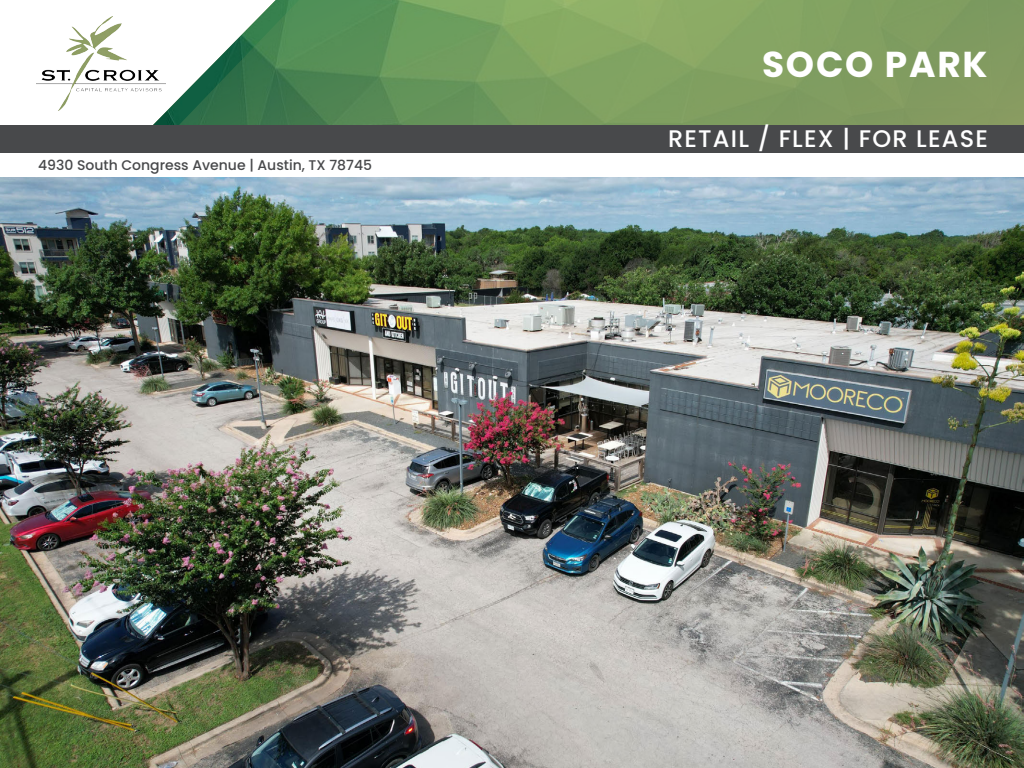
<style>
.page{position:relative;width:1024px;height:768px;background:#fff}
.page>*{position:absolute;margin:0;border:0;box-sizing:border-box;transform-origin:0 0}
.t1{font:700 36px "Poppins";letter-spacing:.05em;color:#fff}
.t2{font:500 24px "Poppins";letter-spacing:.05em;color:#fff}
.t3{font:500 14px "Poppins";color:#48494b}
</style>
<div class="page">
<img style="left:0;top:177px;width:1024px;height:591px">
<svg style="left:179px;top:0;width:845px;height:125px;background:#799e65"></svg>
<div style="left:0;top:125px;width:1024px;height:28px;background:#48494b"></div>
<img style="left:36px;top:16px;width:129px;height:95px">
<p class="t3" style="left:38px;top:157px;width:335px">4930 South Congress Avenue | Austin, TX 78745</p>
<p class="t1" style="left:762px;top:43px;width:227px">SOCO PARK</p>
<p class="t2" style="left:668px;top:125px;width:321px">RETAIL / FLEX | FOR LEASE</p>
</div>
